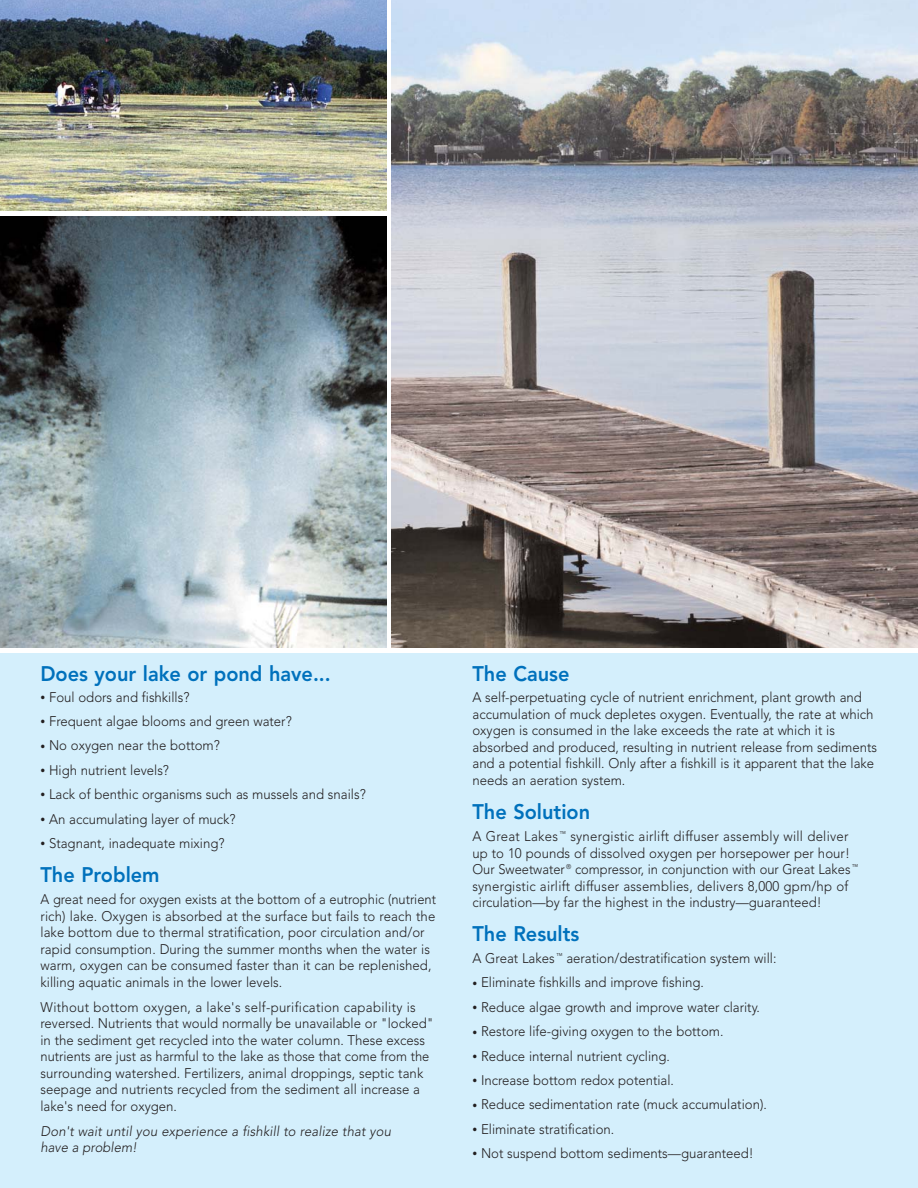
<style>
.page{position:relative;width:918px;height:1188px;background:#fff}
.page>*{position:absolute;margin:0;border:0;box-sizing:border-box;transform-origin:0 0}
.t1{font:800 21px "Avenir";color:#0071bc;scale:.95 1}
.t2{font:300 13.8px/16.5px "Avenir";color:#231f20;scale:.95 1}
.t3{font:300 13.8px/16.5px "Avenir";color:#231f20;scale:.93 1}
.s1{font-size:10.2px}
</style>
<div class="page">
<div style="left:0;top:653px;width:918px;height:535px;background:#d4effc"></div>
<img style="left:0;top:0;width:386px;height:211px">
<img style="left:0;top:216px;width:386px;height:432px">
<img style="left:392px;top:0;width:526px;height:648px">
<h1 class="t1" style="left:40px;top:665px;width:307px">Does your lake or pond have...</h1>
<p class="t2" style="left:40px;top:690px;width:158px"><span class="s1">•</span> Foul odors and fishkills?</p>
<p class="t2" style="left:40px;top:714px;width:266px"><span class="s1">•</span> Frequent algae blooms and green water?</p>
<p class="t2" style="left:40px;top:739px;width:190px"><span class="s1">•</span> No oxygen near the bottom?</p>
<p class="t2" style="left:40px;top:763px;width:137px"><span class="s1">•</span> High nutrient levels?</p>
<p class="t2" style="left:40px;top:787px;width:344px"><span class="s1">•</span> Lack of benthic organisms such as mussels and snails?</p>
<p class="t2" style="left:40px;top:812px;width:207px"><span class="s1">•</span> An accumulating layer of muck?</p>
<p class="t2" style="left:40px;top:836px;width:195px"><span class="s1">•</span> Stagnant, inadequate mixing?</p>
<h1 class="t1" style="left:40px;top:866px;width:127px">The Problem</h1>
<p class="t3" style="left:40px;top:892px;width:427px">A great need for oxygen exists at the bottom of a eutrophic (nutrient rich) lake. Oxygen is absorbed at the surface but fails to reach the lake bottom due to thermal stratification, poor circulation and/or rapid consumption. During the summer months when the water is warm, oxygen can be consumed faster than it can be replenished, killing aquatic animals in the lower levels.</p>
<p class="t2" style="left:40px;top:1000px;width:415px">Without bottom oxygen, a lake's self-purification capability is reversed. Nutrients that would normally be unavailable or "locked" in the sediment get recycled into the water column. These excess nutrients are just as harmful to the lake as those that come from the surrounding watershed. Fertilizers, animal droppings, septic tank seepage and nutrients recycled from the sediment all increase a lake's need for oxygen.</p>
<p class="t2" style="left:40px;top:1124px;width:373px">Don't wait until you experience a fishkill to realize that you have a problem!</p>
<h1 class="t1" style="left:472px;top:665px;width:104px">The Cause</h1>
<p class="t2" style="left:472px;top:691px;width:427px">A self-perpetuating cycle of nutrient enrichment, plant growth and accumulation of muck depletes oxygen. Eventually, the rate at which oxygen is consumed in the lake exceeds the rate at which it is absorbed and produced, resulting in nutrient release from sediments and a potential fishkill. Only after a fishkill is it apparent that the lake needs an aeration system.</p>
<h1 class="t1" style="left:472px;top:803px;width:125px">The Solution</h1>
<p class="t2" style="left:472px;top:829px;width:408px">A Great Lakes <sup>™</sup> synergistic airlift diffuser assembly will deliver up to 10 pounds of dissolved oxygen per horsepower per hour!<br>Our Sweetwater <sup>®</sup> compressor, in conjunction with our Great Lakes <sup>™ </sup>synergistic airlift diffuser assemblies, delivers 8,000 gpm/hp of circulation—by far the highest in the industry—guaranteed!</p>
<h1 class="t1" style="left:472px;top:925px;width:114px">The Results</h1>
<p class="t2" style="left:472px;top:951px;width:321px">A Great Lakes <sup>™</sup> aeration/destratification system will:</p>
<p class="t2" style="left:472px;top:976px;width:245px"><span class="s1">•</span> Eliminate fishkills and improve fishing.</p>
<p class="t2" style="left:472px;top:1000px;width:304px"><span class="s1">•</span> Reduce algae growth and improve water clarity.</p>
<p class="t2" style="left:472px;top:1024px;width:266px"><span class="s1">•</span> Restore life-giving oxygen to the bottom.</p>
<p class="t2" style="left:472px;top:1049px;width:209px"><span class="s1">•</span> Reduce internal nutrient cycling.</p>
<p class="t2" style="left:472px;top:1073px;width:214px"><span class="s1">•</span> Increase bottom redox potential.</p>
<p class="t2" style="left:472px;top:1098px;width:311px"><span class="s1">•</span> Reduce sedimentation rate (muck accumulation).</p>
<p class="t2" style="left:472px;top:1122px;width:151px"><span class="s1">•</span> Eliminate stratification.</p>
<p class="t2" style="left:472px;top:1146px;width:298px"><span class="s1">•</span> Not suspend bottom sediments—guaranteed!</p>
</div>
